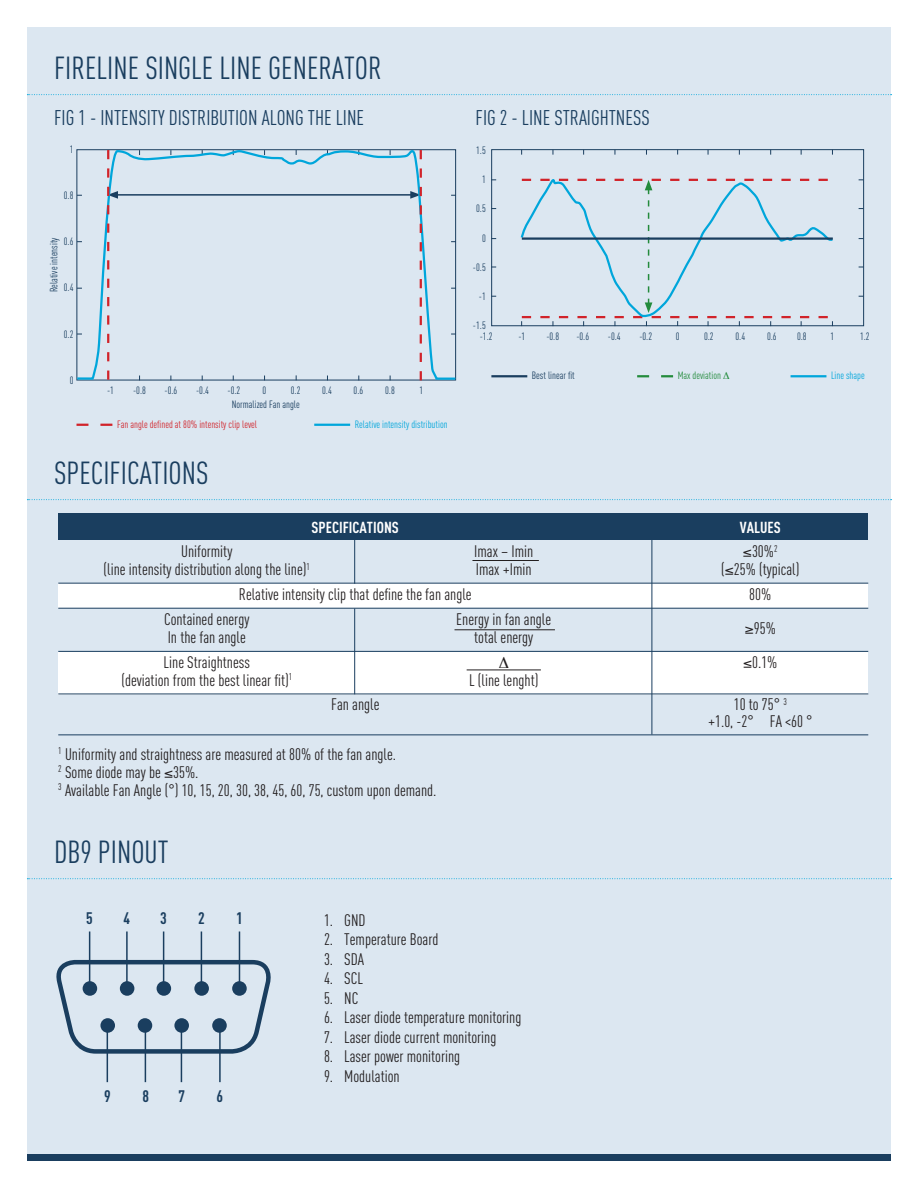
<style>
.page{position:relative;width:918px;height:1188px;background:#fff}
.page>*{position:absolute;margin:0;border:0;box-sizing:border-box;transform-origin:0 0}
.t1{font:31.5px "DIN Cond";color:#1a3e5f}
.t2{font:21px "DIN Cond";color:#1a3e5f}
.t3{font:16.5px/18px "DIN Cond";color:#231f20;text-align:center}
.t4{font:700 16.5px "DIN Cond";color:#1a3e5f}
.t5{font:700 15.75px "DIN Cond";color:#fff}
.t6{font:10.5px "DIN Cond";color:#1a3e5f}
.t7{font:10.5px "DIN Cond";color:#d1232a}
.t8{font:10.5px "DIN Cond";color:#00a6db}
.t9{font:10.5px "DIN Cond";color:#238b3c}
</style>
<div class="page">
<div style="left:27px;top:27px;width:864px;height:1134px;background:#dce7f1"></div>
<div style="left:27px;top:1154px;width:864px;height:7px;background:#1a3e5f"></div>
<svg style="left:27px;top:94px;width:865px;height:1px"></svg>
<hr style="left:314px;top:424px;width:36px;height:2px;background:#00a6db">
<svg style="left:77px;top:424px;width:35px;height:2px"></svg>
<svg style="left:76px;top:149px;width:381px;height:232px"></svg>
<svg style="left:107px;top:150px;width:11px;height:230px"></svg>
<svg style="left:410px;top:150px;width:12px;height:230px"></svg>
<svg style="left:637px;top:375px;width:36px;height:2px"></svg>
<hr style="left:791px;top:375px;width:35px;height:2px;background:#00a6db">
<hr style="left:491px;top:375px;width:36px;height:2px;background:#1a3e5f">
<svg style="left:27px;top:499px;width:865px;height:1px"></svg>
<svg style="left:27px;top:878px;width:865px;height:1px"></svg>
<div style="left:58px;top:584px;width:810px;height:24px;background:#fff"></div>
<div style="left:58px;top:652px;width:810px;height:42px;background:#fff"></div>
<hr style="left:58px;top:734px;width:810px;height:1px;background:#1a3e5f">
<hr style="left:58px;top:583px;width:810px;height:1px;background:#1a3e5f">
<hr style="left:58px;top:608px;width:810px;height:1px;background:#1a3e5f">
<hr style="left:58px;top:651px;width:810px;height:1px;background:#1a3e5f">
<hr style="left:58px;top:694px;width:810px;height:1px;background:#1a3e5f">
<hr style="left:652px;top:534px;width:1px;height:200px;background:#1a3e5f">
<hr style="left:354px;top:534px;width:1px;height:50px;background:#1a3e5f">
<hr style="left:354px;top:609px;width:1px;height:85px;background:#1a3e5f">
<div style="left:58px;top:513px;width:810px;height:27px;background:#1a3e5f"></div>
<hr style="left:472px;top:560px;width:67px;height:1px;background:#231f20">
<hr style="left:455px;top:629px;width:100px;height:1px;background:#231f20">
<hr style="left:467px;top:670px;width:74px;height:1px;background:#231f20">
<svg style="left:491px;top:149px;width:373px;height:178px"></svg>
<svg style="left:521px;top:318px;width:312px;height:8px"></svg>
<svg style="left:520px;top:177px;width:315px;height:141px"></svg>
<hr style="left:522px;top:237px;width:311px;height:3px;background:#1a3e5f">
<svg style="left:56px;top:958px;width:215px;height:113px"></svg>
<div style="left:83px;top:981px;width:14px;height:15px;background:#1a3e5f;border-radius:50%"></div>
<div style="left:120px;top:981px;width:14px;height:15px;background:#1a3e5f;border-radius:50%"></div>
<div style="left:157px;top:981px;width:14px;height:15px;background:#1a3e5f;border-radius:50%"></div>
<div style="left:194px;top:981px;width:15px;height:15px;background:#1a3e5f;border-radius:50%"></div>
<div style="left:100px;top:1018px;width:15px;height:15px;background:#1a3e5f;border-radius:50%"></div>
<div style="left:138px;top:1018px;width:14px;height:15px;background:#1a3e5f;border-radius:50%"></div>
<div style="left:174px;top:1018px;width:15px;height:15px;background:#1a3e5f;border-radius:50%"></div>
<div style="left:212px;top:1018px;width:15px;height:15px;background:#1a3e5f;border-radius:50%"></div>
<div style="left:232px;top:981px;width:15px;height:15px;background:#1a3e5f;border-radius:50%"></div>
<hr style="left:89px;top:932px;width:1px;height:56px;background:#1a3e5f">
<hr style="left:126px;top:932px;width:2px;height:56px;background:#1a3e5f">
<hr style="left:219px;top:1025px;width:2px;height:57px;background:#1a3e5f">
<hr style="left:163px;top:932px;width:1px;height:56px;background:#1a3e5f">
<hr style="left:181px;top:1025px;width:1px;height:57px;background:#1a3e5f">
<hr style="left:201px;top:932px;width:1px;height:56px;background:#1a3e5f">
<hr style="left:145px;top:1025px;width:1px;height:57px;background:#1a3e5f">
<hr style="left:239px;top:932px;width:1px;height:56px;background:#1a3e5f">
<hr style="left:107px;top:1025px;width:1px;height:57px;background:#1a3e5f">
<h1 class="t1" style="left:54px;top:50px;width:329px">FIRELINE SINGLE LINE GENERATOR</h1>
<p class="t2" style="left:54px;top:105px;width:312px">FIG 1 - INTENSITY DISTRIBUTION ALONG THE LINE</p>
<p class="t2" style="left:475px;top:105px;width:176px">FIG 2 - LINE STRAIGHTNESS</p>
<p class="t6" style="left:70px;top:143px;width:5px">1</p>
<p class="t6" style="left:64px;top:189px;width:11px">0.8</p>
<p class="t6" style="left:64px;top:236px;width:11px">0.6</p>
<p class="t6" style="left:64px;top:282px;width:11px">0.4</p>
<p class="t6" style="left:64px;top:328px;width:11px">0.2</p>
<p class="t6" style="left:70px;top:374px;width:5px">0</p>
<p class="t6" style="left:48px;top:292px;width:56px;rotate:-90deg">Relative intensity</p>
<p class="t6" style="left:107px;top:384px;width:8px">-1</p>
<p class="t6" style="left:133px;top:384px;width:14px">-0.8</p>
<p class="t6" style="left:165px;top:384px;width:14px">-0.6</p>
<p class="t6" style="left:196px;top:384px;width:14px">-0.4</p>
<p class="t6" style="left:228px;top:384px;width:14px">-0.2</p>
<p class="t6" style="left:263px;top:384px;width:5px">0</p>
<p class="t6" style="left:291px;top:384px;width:11px">0.2</p>
<p class="t6" style="left:322px;top:384px;width:11px">0.4</p>
<p class="t6" style="left:354px;top:384px;width:11px">0.6</p>
<p class="t6" style="left:385px;top:384px;width:11px">0.8</p>
<p class="t6" style="left:420px;top:384px;width:5px">1</p>
<p class="t6" style="left:232px;top:398px;width:70px">Normalized Fan angle</p>
<p class="t7" style="left:117px;top:418px;width:142px">Fan angle defined at 80% intensity clip level</p>
<p class="t8" style="left:355px;top:418px;width:94px">Relative intensity distribution</p>
<h1 class="t1" style="left:54px;top:455px;width:156px">SPECIFICATIONS</h1>
<p class="t6" style="left:476px;top:144px;width:11px">1.5</p>
<p class="t6" style="left:482px;top:173px;width:5px">1</p>
<p class="t6" style="left:476px;top:203px;width:11px">0.5</p>
<p class="t6" style="left:482px;top:232px;width:5px">0</p>
<p class="t6" style="left:473px;top:261px;width:14px">-0.5</p>
<p class="t6" style="left:479px;top:290px;width:8px">-1</p>
<p class="t6" style="left:473px;top:320px;width:14px">-1.5</p>
<p class="t6" style="left:480px;top:330px;width:14px">-1.2</p>
<p class="t6" style="left:518px;top:330px;width:8px">-1</p>
<p class="t6" style="left:546px;top:330px;width:14px">-0.8</p>
<p class="t6" style="left:576px;top:330px;width:14px">-0.6</p>
<p class="t6" style="left:608px;top:330px;width:14px">-0.4</p>
<p class="t6" style="left:639px;top:330px;width:14px">-0.2</p>
<p class="t6" style="left:676px;top:330px;width:5px">0</p>
<p class="t6" style="left:704px;top:330px;width:11px">0.2</p>
<p class="t6" style="left:736px;top:330px;width:11px">0.4</p>
<p class="t6" style="left:767px;top:330px;width:11px">0.6</p>
<p class="t6" style="left:797px;top:330px;width:11px">0.8</p>
<p class="t6" style="left:830px;top:330px;width:5px">1</p>
<p class="t6" style="left:860px;top:330px;width:11px">1.2</p>
<p class="t6" style="left:532px;top:369px;width:44px">Best linear fit</p>
<p class="t9" style="left:678px;top:369px;width:53px">Max deviation ∆</p>
<p class="t8" style="left:831px;top:369px;width:35px">Line shape</p>
<p class="t5" style="left:312px;top:517px;width:89px">SPECIFICATIONS</p>
<p class="t5" style="left:740px;top:517px;width:42px">VALUES</p>
<p class="t3" style="left:181px;top:542px;width:53px">Uniformity</p>
<p class="t3" style="left:474px;top:542px;width:61px">Imax – Imin</p>
<p class="t3" style="left:743px;top:542px;width:36px">≤30%<sup>2</sup></p>
<p class="t3" style="left:104px;top:560px;width:208px">(line intensity distribution along the line)<sup>1</sup></p>
<p class="t3" style="left:476px;top:560px;width:57px">Imax +Imin</p>
<p class="t3" style="left:721px;top:560px;width:80px">(≤25% (typical)</p>
<p class="t3" style="left:239px;top:585px;width:234px">Relative intensity clip that define the fan angle</p>
<p class="t3" style="left:749px;top:585px;width:24px">80%</p>
<p class="t3" style="left:164px;top:610px;width:87px">Contained energy</p>
<p class="t3" style="left:456px;top:610px;width:96px">Energy in fan angle</p>
<p class="t3" style="left:168px;top:628px;width:80px">In the fan angle</p>
<p class="t3" style="left:474px;top:628px;width:61px">total energy</p>
<p class="t3" style="left:745px;top:619px;width:33px">≥95%</p>
<p class="t3" style="left:164px;top:653px;width:88px">Line Straightness</p>
<p class="t3" style="left:743px;top:653px;width:36px">≤0.1%</p>
<p class="t3" style="left:121px;top:671px;width:172px">(deviation from the best linear fit)<sup>1</sup></p>
<p class="t3" style="left:469px;top:671px;width:71px">L (line lenght)</p>
<p class="t3" style="left:331px;top:695px;width:50px">Fan angle</p>
<p class="t3" style="left:708px;top:696px;width:106px;line-height:16.5px">10 to 75° <sup>3<br></sup>+1.0, -2° FA &lt;60 °</p>
<p class="t3" style="left:58px;top:745px;width:380px;text-align:left"><sup>1</sup> Uniformity and straightness are measured at 80% of the fan angle.<br><sup>2</sup> Some diode may be ≤35%.<br><sup>3</sup> Available Fan Angle (°) 10, 15, 20, 30, 38, 45, 60, 75, custom upon demand.</p>
<h1 class="t1" style="left:54px;top:834px;width:116px">DB9 PINOUT</h1>
<p class="t4" style="left:86px;top:908px;width:8px">5</p>
<p class="t4" style="left:124px;top:908px;width:8px">4</p>
<p class="t4" style="left:160px;top:908px;width:8px">3</p>
<p class="t4" style="left:198px;top:908px;width:8px">2</p>
<p class="t4" style="left:236px;top:908px;width:8px">1</p>
<p class="t3" style="left:324px;top:911px;width:43px">1. GND</p>
<p class="t3" style="left:324px;top:930px;width:116px">2. Temperature Board</p>
<p class="t3" style="left:324px;top:950px;width:42px">3. SDA</p>
<p class="t3" style="left:324px;top:969px;width:40px">4. SCL</p>
<p class="t3" style="left:324px;top:989px;width:36px">5. NC</p>
<p class="t3" style="left:324px;top:1008px;width:199px">6. Laser diode temperature monitoring</p>
<p class="t3" style="left:324px;top:1028px;width:174px">7. Laser diode current monitoring</p>
<p class="t3" style="left:324px;top:1047px;width:138px">8. Laser power monitoring</p>
<p class="t3" style="left:324px;top:1067px;width:77px">9. Modulation</p>
<p class="t4" style="left:104px;top:1086px;width:8px">9</p>
<p class="t4" style="left:142px;top:1086px;width:8px">8</p>
<p class="t4" style="left:179px;top:1086px;width:8px">7</p>
<p class="t4" style="left:217px;top:1086px;width:8px">6</p>
</div>
